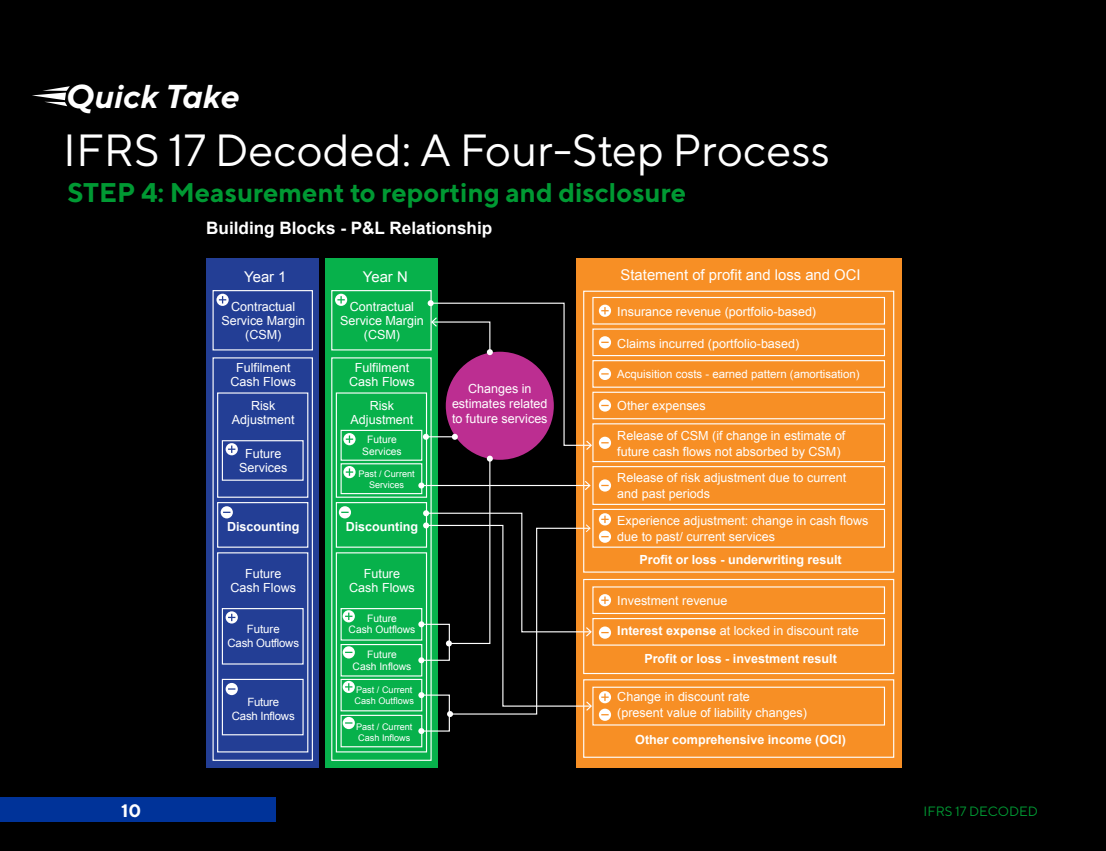
<style>
.page{position:relative;width:1106px;height:851px;background:#fff}
.page>*{position:absolute;margin:0;border:0;box-sizing:border-box;transform-origin:0 0}
.t1{font:45px "TT Norms";color:#fff}
.t2{font:italic 700 33px "TT Norms";color:#fff}
.t3{font:700 27px "TT Norms";color:#093}
.t4{font:700 18px "TT Norms";color:#fff}
.t5{font:700 17.1px "Arial";color:#fff}
.t6{font:14.85px "Arial";color:#fff}
.t7{font:13.5px "TT Norms";color:#093}
.t8{font:12.6px/13.6px "Arial";color:#fff;text-align:center}
.t9{font:700 12.6px/27.5px "Arial";color:#fff;text-align:center}
.t10{font:11.4px "Arial";color:#fff}
.t11{font:11.4px/13.6px "Arial";letter-spacing:-.02em;color:#fff;text-align:center}
.t12{font:10.2px/11.4px "Arial";color:#fff;text-align:center}
.t13{font:9.15px/11.4px "Arial";color:#fff}
.s1{font-weight:400}
</style>
<div class="page">
<div style="left:0;top:0;width:1106px;height:850px;background:#000"></div>
<div style="left:206px;top:258px;width:113px;height:509px;background:#233e95"></div>
<div style="left:212px;top:290px;width:101px;height:60px;border:1px solid #fff"></div>
<div style="left:212px;top:357px;width:101px;height:403px;border:1px solid #fff"></div>
<div style="left:217px;top:392px;width:91px;height:105px;border:1px solid #fff"></div>
<div style="left:217px;top:502px;width:91px;height:45px;border:1px solid #fff"></div>
<div style="left:217px;top:552px;width:91px;height:200px;border:1px solid #fff"></div>
<div style="left:222px;top:440px;width:82px;height:40px;border:1px solid #fff"></div>
<div style="left:222px;top:608px;width:82px;height:56px;border:1px solid #fff"></div>
<div style="left:222px;top:678px;width:82px;height:57px;border:1px solid #fff"></div>
<div style="left:325px;top:258px;width:113px;height:509px;background:#07b14b"></div>
<div style="left:576px;top:258px;width:325px;height:509px;background:#f78f25"></div>
<div style="left:331px;top:290px;width:100px;height:60px;border:1px solid #fff"></div>
<div style="left:331px;top:357px;width:100px;height:403px;border:1px solid #fff"></div>
<div style="left:336px;top:392px;width:91px;height:105px;border:1px solid #fff"></div>
<div style="left:336px;top:502px;width:91px;height:45px;border:1px solid #fff"></div>
<div style="left:336px;top:552px;width:91px;height:200px;border:1px solid #fff"></div>
<div style="left:340px;top:430px;width:82px;height:30px;border:1px solid #fff"></div>
<div style="left:340px;top:608px;width:82px;height:32px;border:1px solid #fff"></div>
<div style="left:340px;top:644px;width:82px;height:32px;border:1px solid #fff"></div>
<div style="left:340px;top:678px;width:82px;height:33px;border:1px solid #fff"></div>
<div style="left:340px;top:714px;width:82px;height:33px;border:1px solid #fff"></div>
<div style="left:340px;top:463px;width:82px;height:31px;border:1px solid #fff"></div>
<svg style="left:216px;top:294px;width:13px;height:12px"></svg>
<svg style="left:335px;top:294px;width:12px;height:12px"></svg>
<svg style="left:343px;top:433px;width:12px;height:12px"></svg>
<svg style="left:343px;top:466px;width:12px;height:12px"></svg>
<svg style="left:226px;top:443px;width:12px;height:12px"></svg>
<svg style="left:221px;top:506px;width:12px;height:12px"></svg>
<svg style="left:339px;top:506px;width:12px;height:12px"></svg>
<svg style="left:226px;top:611px;width:12px;height:12px"></svg>
<svg style="left:226px;top:682px;width:12px;height:13px"></svg>
<svg style="left:343px;top:610px;width:12px;height:12px"></svg>
<svg style="left:599px;top:304px;width:12px;height:13px"></svg>
<svg style="left:599px;top:594px;width:12px;height:12px"></svg>
<svg style="left:343px;top:646px;width:12px;height:12px"></svg>
<svg style="left:599px;top:336px;width:12px;height:12px"></svg>
<svg style="left:599px;top:368px;width:12px;height:12px"></svg>
<svg style="left:599px;top:399px;width:12px;height:12px"></svg>
<svg style="left:599px;top:436px;width:12px;height:13px"></svg>
<svg style="left:599px;top:479px;width:12px;height:12px"></svg>
<svg style="left:599px;top:513px;width:12px;height:29px"></svg>
<svg style="left:599px;top:626px;width:12px;height:12px"></svg>
<svg style="left:599px;top:691px;width:12px;height:29px"></svg>
<svg style="left:343px;top:680px;width:12px;height:13px"></svg>
<svg style="left:343px;top:716px;width:12px;height:13px"></svg>
<div style="left:420px;top:694px;width:30px;height:37px;border:1px solid #fff"></div>
<svg style="left:418px;top:728px;width:6px;height:6px"></svg>
<div style="left:583px;top:290px;width:311px;height:282px;border:1px solid #fff"></div>
<div style="left:592px;top:297px;width:293px;height:27px;border:1px solid #fff"></div>
<div style="left:592px;top:328px;width:293px;height:28px;border:1px solid #fff"></div>
<div style="left:592px;top:360px;width:293px;height:27px;border:1px solid #fff"></div>
<div style="left:592px;top:391px;width:293px;height:28px;border:1px solid #fff"></div>
<div style="left:592px;top:586px;width:293px;height:28px;border:1px solid #fff"></div>
<div style="left:592px;top:618px;width:293px;height:27px;border:1px solid #fff"></div>
<div style="left:592px;top:423px;width:293px;height:39px;border:1px solid #fff"></div>
<div style="left:592px;top:466px;width:293px;height:39px;border:1px solid #fff"></div>
<div style="left:592px;top:508px;width:293px;height:39px;border:1px solid #fff"></div>
<div style="left:592px;top:686px;width:293px;height:39px;border:1px solid #fff"></div>
<div style="left:583px;top:579px;width:311px;height:95px;border:1px solid #fff"></div>
<div style="left:583px;top:679px;width:311px;height:78px;border:1px solid #fff"></div>
<svg style="left:418px;top:300px;width:174px;height:417px"></svg>
<svg style="left:32px;top:86px;width:38px;height:20px"></svg>
<div style="left:0;top:797px;width:275px;height:24px;background:#039"></div>
<h2 class="t2" style="left:66px;top:75px;width:175px">Quick Take</h2>
<h1 class="t1" style="left:63px;top:123px;width:768px">IFRS 17 Decoded: A Four-Step Process</h1>
<h3 class="t3" style="left:68px;top:175px;width:34px">STEP</h3>
<h3 class="t3" style="left:141px;top:175px;width:546px">4: Measurement to reporting and disclosure</h3>
<h3 class="t5" style="left:206px;top:216px;width:287px">Building Blocks - P&amp;L Relationship</h3>
<p class="t6" style="left:244px;top:267px;width:44px">Year 1</p>
<p class="t8" style="left:221px;top:300px;width:85px">Contractual<br>Service Margin (CSM)</p>
<p class="t8" style="left:230px;top:361px;width:67px">Fulfilment<br>Cash Flows</p>
<p class="t8" style="left:232px;top:399px;width:64px">Risk<br>Adjustment</p>
<p class="t8" style="left:239px;top:446px;width:50px">Future<br>Services</p>
<p class="t9" style="left:227px;top:512px;width:74px">Discounting</p>
<p class="t8" style="left:230px;top:566px;width:67px">Future<br>Cash Flows</p>
<p class="t11" style="left:227px;top:622px;width:73px">Future<br>Cash Outflows</p>
<p class="t11" style="left:232px;top:695px;width:64px">Future<br>Cash Inflows</p>
<p class="t6" style="left:363px;top:267px;width:46px">Year N</p>
<p class="t8" style="left:340px;top:300px;width:85px">Contractual<br>Service Margin (CSM)</p>
<p class="t8" style="left:349px;top:361px;width:67px">Fulfilment<br>Cash Flows</p>
<p class="t8" style="left:350px;top:399px;width:64px">Risk<br>Adjustment</p>
<p class="t12" style="left:362px;top:434px;width:41px">Future<br>Services</p>
<p class="t13" style="left:358px;top:468px;width:58px;text-align:center">Past / Current<br>Services</p>
<p class="t9" style="left:346px;top:512px;width:74px">Discounting</p>
<p class="t8" style="left:349px;top:566px;width:67px">Future<br>Cash Flows</p>
<p class="t12" style="left:348px;top:612px;width:68px">Future<br>Cash Outflows</p>
<p class="t12" style="left:352px;top:649px;width:60px">Future<br>Cash Inflows</p>
<p class="t13" style="left:354px;top:684px;width:61px">Past / Current<br>Cash Outflows</p>
<p class="t13" style="left:356px;top:720px;width:58px">Past / Current<br>Cash Inflows</p>
<p class="t8" style="left:452px;top:381px;width:97px;line-height:14.9px">Changes in estimates related to future services</p>
<p class="t6" style="left:620px;top:265px;width:241px">Statement of profit and loss and OCI</p>
<p class="t8" style="left:617px;top:305px;width:200px">Insurance revenue (portfolio-based)</p>
<p class="t8" style="left:617px;top:337px;width:184px">Claims incurred (portfolio-based)</p>
<p class="t10" style="left:617px;top:366px;width:244px">Acquisition costs - earned pattern (amortisation)</p>
<p class="t8" style="left:617px;top:399px;width:90px">Other expenses</p>
<p class="t8" style="left:617px;top:428px;width:230px;line-height:16px;text-align:left">Release of CSM (if change in estimate of future cash flows not absorbed by CSM)</p>
<p class="t8" style="left:617px;top:470px;width:230px;line-height:16px;text-align:left">Release of risk adjustment due to current and past periods</p>
<p class="t8" style="left:617px;top:513px;width:253px;line-height:16px;text-align:left">Experience adjustment: change in cash flows due to past/ current services</p>
<p class="t9" style="left:639px;top:546px;width:204px">Profit or loss - underwriting result</p>
<p class="t8" style="left:617px;top:594px;width:112px">Investment revenue</p>
<p class="t9" style="left:617px;top:617px;width:243px">Interest expense <span class="s1">at locked in discount rate<br></span>Profit or loss - investment result</p>
<p class="t8" style="left:617px;top:688px;width:191px;line-height:16px;text-align:left">Change in discount rate<br>(present value of liability changes)</p>
<p class="t9" style="left:635px;top:726px;width:212px">Other comprehensive income (OCI)</p>
<h3 class="t4" style="left:121px;top:798px;width:21px">10</h3>
<p class="t7" style="left:923px;top:803px;width:116px">IFRS 17 DECODED</p>
</div>
